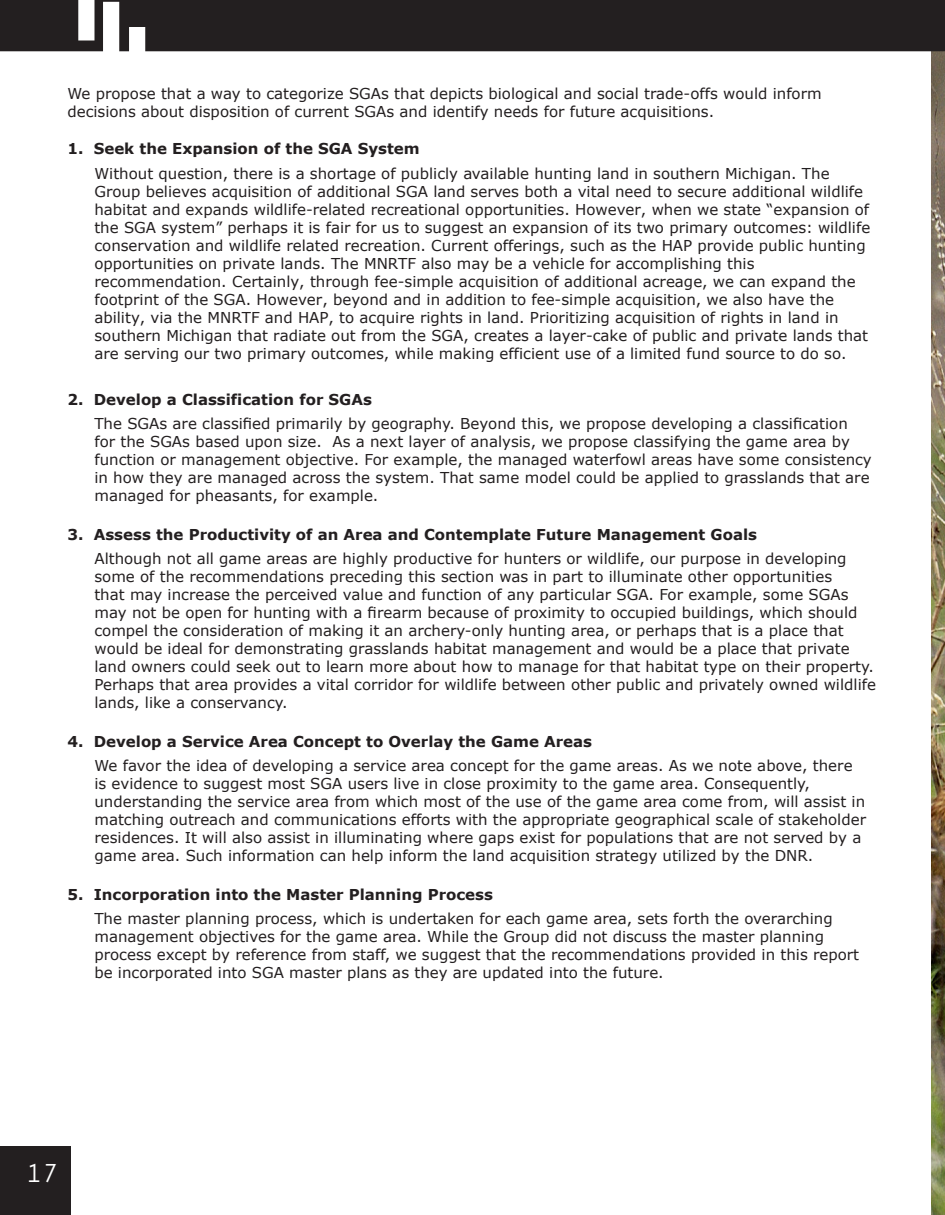
<style>
.page{position:relative;width:945px;height:1215px;background:#fff}
.page>*{position:absolute;margin:0;border:0;box-sizing:border-box;transform-origin:0 0}
.t1{font:27px "Orator Std";color:#fff}
.Paragraph_Style_2{font:15px/18px "Verdana";color:#231f20}
.Paragraph_Style_2-2{font:700 15px "Verdana";color:#231f20}
</style>
<div class="page">
<img style="left:932px;top:51px;width:13px;height:1164px">
<div style="left:0;top:0;width:945px;height:51px;background:#231f20"></div>
<svg style="left:78px;top:0;width:16px;height:40px"></svg>
<div style="left:103px;top:2px;width:16px;height:51px;background:#fff"></div>
<div style="left:129px;top:27px;width:16px;height:25px;background:#fff"></div>
<div style="left:0;top:1146px;width:71px;height:69px;background:#231f20"></div>
<p class="Paragraph_Style_2" style="left:67px;top:85px;width:756px">We propose that a way to categorize SGAs that depicts biological and social trade-offs would inform decisions about disposition of current SGAs and identify needs for future acquisitions.</p>
<p class="Paragraph_Style_2-2" style="left:67px;top:138px;width:354px">1. Seek the Expansion of the SGA System</p>
<p class="Paragraph_Style_2" style="left:94px;top:164px;width:777px">Without question, there is a shortage of publicly available hunting land in southern Michigan. The Group believes acquisition of additional SGA land serves both a vital need to secure additional wildlife habitat and expands wildlife-related recreational opportunities. However, when we state “expansion of the SGA system” perhaps it is fair for us to suggest an expansion of its two primary outcomes: wildlife conservation and wildlife related recreation. Current offerings, such as the HAP provide public hunting opportunities on private lands. The MNRTF also may be a vehicle for accomplishing this recommendation. Certainly, through fee-simple acquisition of additional acreage, we can expand the footprint of the SGA. However, beyond and in addition to fee-simple acquisition, we also have the ability, via the MNRTF and HAP, to acquire rights in land. Prioritizing acquisition of rights in land in southern Michigan that radiate out from the SGA, creates a layer-cake of public and private lands that are serving our two primary outcomes, while making efficient use of a limited fund source to do so.</p>
<p class="Paragraph_Style_2-2" style="left:67px;top:389px;width:306px">2. Develop a Classification for SGAs</p>
<p class="Paragraph_Style_2" style="left:94px;top:415px;width:779px">The SGAs are classified primarily by geography. Beyond this, we propose developing a classification for the SGAs based upon size. As a next layer of analysis, we propose classifying the game area by function or management objective. For example, the managed waterfowl areas have some consistency in how they are managed across the system. That same model could be applied to grasslands that are managed for pheasants, for example.</p>
<p class="Paragraph_Style_2-2" style="left:67px;top:524px;width:691px">3. Assess the Productivity of an Area and Contemplate Future Management Goals</p>
<p class="Paragraph_Style_2" style="left:94px;top:550px;width:783px">Although not all game areas are highly productive for hunters or wildlife, our purpose in developing some of the recommendations preceding this section was in part to illuminate other opportunities<br>that may increase the perceived value and function of any particular SGA. For example, some SGAs may not be open for hunting with a firearm because of proximity to occupied buildings, which should compel the consideration of making it an archery-only hunting area, or perhaps that is a place that would be ideal for demonstrating grasslands habitat management and would be a place that private land owners could seek out to learn more about how to manage for that habitat type on their property.<br>Perhaps that area provides a vital corridor for wildlife between other public and privately owned wildlife lands, like a conservancy.</p>
<p class="Paragraph_Style_2-2" style="left:67px;top:731px;width:526px">4. Develop a Service Area Concept to Overlay the Game Areas</p>
<p class="Paragraph_Style_2" style="left:94px;top:757px;width:773px">We favor the idea of developing a service area concept for the game areas. As we note above, there is evidence to suggest most SGA users live in close proximity to the game area. Consequently, understanding the service area from which most of the use of the game area come from, will assist in matching outreach and communications efforts with the appropriate geographical scale of stakeholder residences. It will also assist in illuminating where gaps exist for populations that are not served by a game area. Such information can help inform the land acquisition strategy utilized by the DNR.</p>
<p class="Paragraph_Style_2-2" style="left:67px;top:884px;width:427px">5. Incorporation into the Master Planning Process</p>
<p class="Paragraph_Style_2" style="left:94px;top:910px;width:766px">The master planning process, which is undertaken for each game area, sets forth the overarching management objectives for the game area. While the Group did not discuss the master planning process except by reference from staff, we suggest that the recommendations provided in this report be incorporated into SGA master plans as they are updated into the future.</p>
<p class="t1" style="left:26px;top:1154px;width:34px">17</p>
</div>
